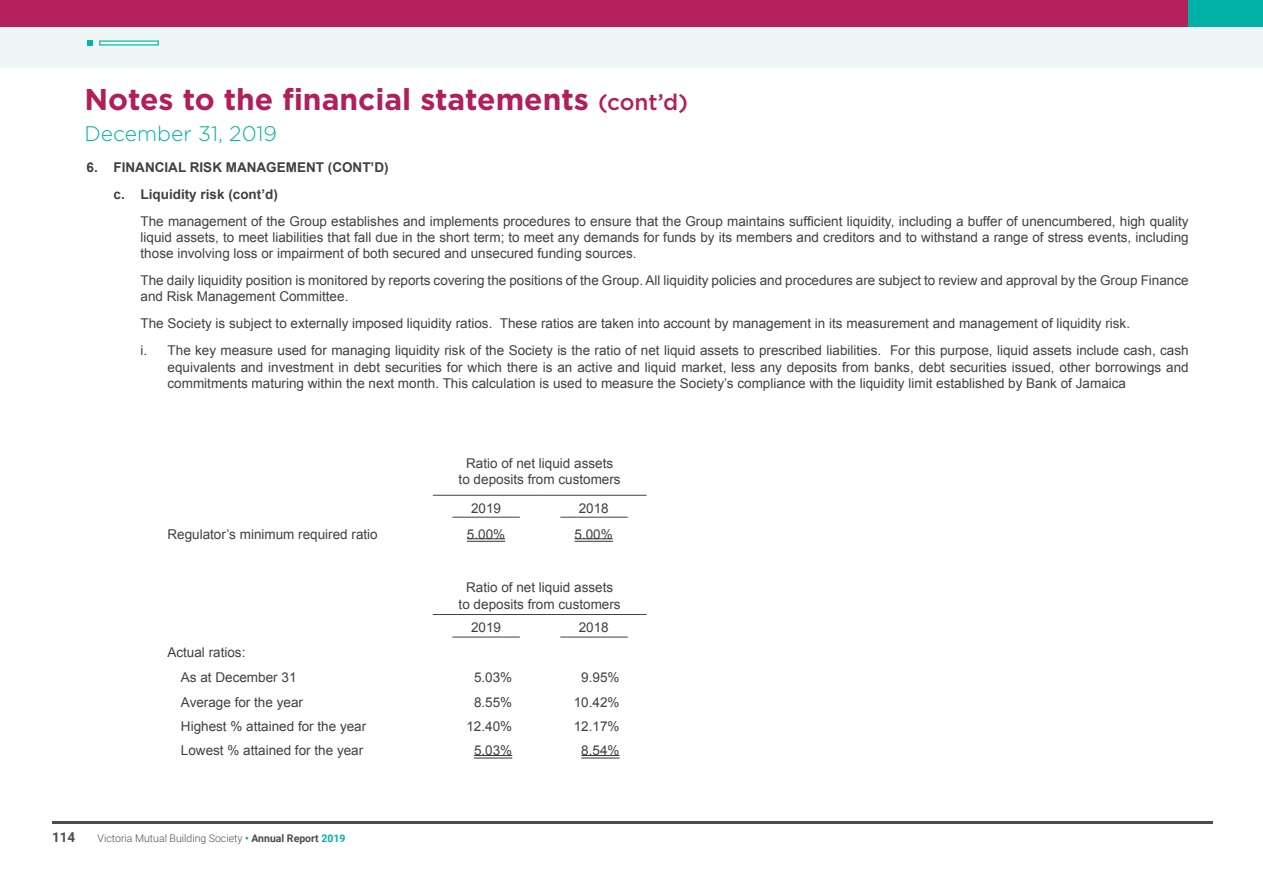
<style>
.page{position:relative;width:1263px;height:893px;background:#fff}
.page>*{position:absolute;margin:0;border:0;box-sizing:border-box;transform-origin:0 0}
.t1{font:700 30px "Gotham";color:#b01f59}
.t2{font:300 21px "Gotham";color:#02b1a6}
.t3{font:13.5px/16.2px "Arial";color:#414042}
.t4{font:700 13.5px/27px "Arial";color:#414042}
.t5{font:700 13.5px "Roboto";color:#4d4d4f}
.t6{font:300 10.5px "Roboto";color:#4d4d4f}
.s1{font-weight:500;font-size:22.5px}
.s2{font-weight:700;color:#02b1a6}
.s3{font-weight:700}
</style>
<div class="page">
<div style="left:0;top:0;width:1263px;height:68px;background:#eef7f5"></div>
<svg style="left:88px;top:40px;width:5px;height:6px"></svg>
<svg style="left:99px;top:40px;width:60px;height:6px"></svg>
<div style="left:0;top:0;width:1202px;height:27px;background:#b6205b"></div>
<hr style="left:52px;top:821px;width:1161px;height:2px;background:#4d4d4f">
<div style="left:1188px;top:0;width:75px;height:27px;background:#02b1a6"></div>
<hr style="left:433px;top:495px;width:107px;height:1px;background:#414042">
<hr style="left:540px;top:495px;width:106px;height:1px;background:#414042">
<hr style="left:433px;top:614px;width:107px;height:1px;background:#414042">
<hr style="left:540px;top:614px;width:106px;height:1px;background:#414042">
<hr style="left:467px;top:538px;width:38px;height:1px;background:#343433">
<hr style="left:467px;top:541px;width:38px;height:1px;background:#343433">
<hr style="left:574px;top:538px;width:39px;height:1px;background:#343433">
<hr style="left:574px;top:541px;width:39px;height:1px;background:#343433">
<hr style="left:474px;top:755px;width:38px;height:1px;background:#343433">
<hr style="left:474px;top:758px;width:38px;height:1px;background:#343433">
<hr style="left:581px;top:755px;width:38px;height:1px;background:#343433">
<hr style="left:581px;top:758px;width:38px;height:1px;background:#343433">
<hr style="left:452px;top:517px;width:68px;height:1px;background:#414042">
<hr style="left:452px;top:637px;width:68px;height:1px;background:#414042">
<hr style="left:560px;top:517px;width:68px;height:1px;background:#414042">
<hr style="left:560px;top:637px;width:68px;height:1px;background:#414042">
<h1 class="t1" style="left:84px;top:79px;width:605px">Notes to the financial statements <span class="s1">(cont’d)</span></h1>
<h2 class="t2" style="left:84px;top:120px;width:194px">December 31, 2019</h2>
<p class="t4" style="left:114px;top:154px;width:276px;text-indent:-27px">6. FINANCIAL RISK MANAGEMENT (CONT’D) c. Liquidity risk (cont’d)</p>
<p class="t3" style="left:141px;top:213px;width:1049px;text-align:justify">The management of the Group establishes and implements procedures to ensure that the Group maintains sufficient liquidity, including a buffer of unencumbered, high quality liquid assets, to meet liabilities that fall due in the short term; to meet any demands for funds by its members and creditors and to withstand a range of stress events, including those involving loss or impairment of both secured and unsecured funding sources.</p>
<p class="t3" style="left:141px;top:273px;width:1049px">The daily liquidity position is monitored by reports covering the positions of the Group. All liquidity policies and procedures are subject to review and approval by the Group Finance and Risk Management Committee.</p>
<p class="t3" style="left:141px;top:310px;width:1049px;line-height:27px">The Society is subject to externally imposed liquidity ratios. These ratios are taken into account by management in its measurement and management of liquidity risk.<br>i. The key measure used for managing liquidity risk of the Society is the ratio of net liquid assets to prescribed liabilities. For this purpose, liquid assets include cash, cash</p>
<p class="t3" style="left:168px;top:359px;width:1022px">equivalents and investment in debt securities for which there is an active and liquid market, less any deposits from banks, debt securities issued, other borrowings and commitments maturing within the next month. This calculation is used to measure the Society’s compliance with the liquidity limit established by Bank of Jamaica</p>
<p class="t3" style="left:459px;top:455px;width:164px;text-align:center">Ratio of net liquid assets<br>to deposits from customers</p>
<p class="t3" style="left:471px;top:500px;width:32px">2019</p>
<p class="t3" style="left:579px;top:500px;width:32px">2018</p>
<p class="t3" style="left:167px;top:526px;width:212px">Regulator’s minimum required ratio</p>
<p class="t3" style="left:467px;top:526px;width:40px">5.00%</p>
<p class="t3" style="left:574px;top:526px;width:40px">5.00%</p>
<p class="t3" style="left:181px;top:640px;width:117px;line-height:25.3px;text-indent:-14px">Actual ratios:<br>As at December 31</p>
<p class="t3" style="left:459px;top:580px;width:164px;text-align:center">Ratio of net liquid assets<br>to deposits from customers</p>
<p class="t3" style="left:471px;top:619px;width:32px">2019</p>
<p class="t3" style="left:579px;top:619px;width:32px">2018</p>
<p class="t3" style="left:474px;top:670px;width:40px">5.03%</p>
<p class="t3" style="left:581px;top:670px;width:40px">9.95%</p>
<p class="t3" style="left:181px;top:695px;width:124px">Average for the year</p>
<p class="t3" style="left:474px;top:695px;width:40px">8.55%</p>
<p class="t3" style="left:574px;top:695px;width:47px">10.42%</p>
<p class="t3" style="left:181px;top:719px;width:187px">Highest % attained for the year</p>
<p class="t3" style="left:466px;top:719px;width:47px">12.40%</p>
<p class="t3" style="left:574px;top:719px;width:47px">12.17%</p>
<p class="t3" style="left:181px;top:743px;width:184px">Lowest % attained for the year</p>
<p class="t3" style="left:474px;top:743px;width:40px">5.03%</p>
<p class="t3" style="left:581px;top:743px;width:40px">8.54%</p>
<p class="t5" style="left:52px;top:828px;width:25px">114</p>
<p class="t6" style="left:98px;top:831px;width:249px">Victoria Mutual Building Society <span class="s2">•</span> <span class="s3">Annual Report</span> <span class="s2">2019</span></p>
</div>
